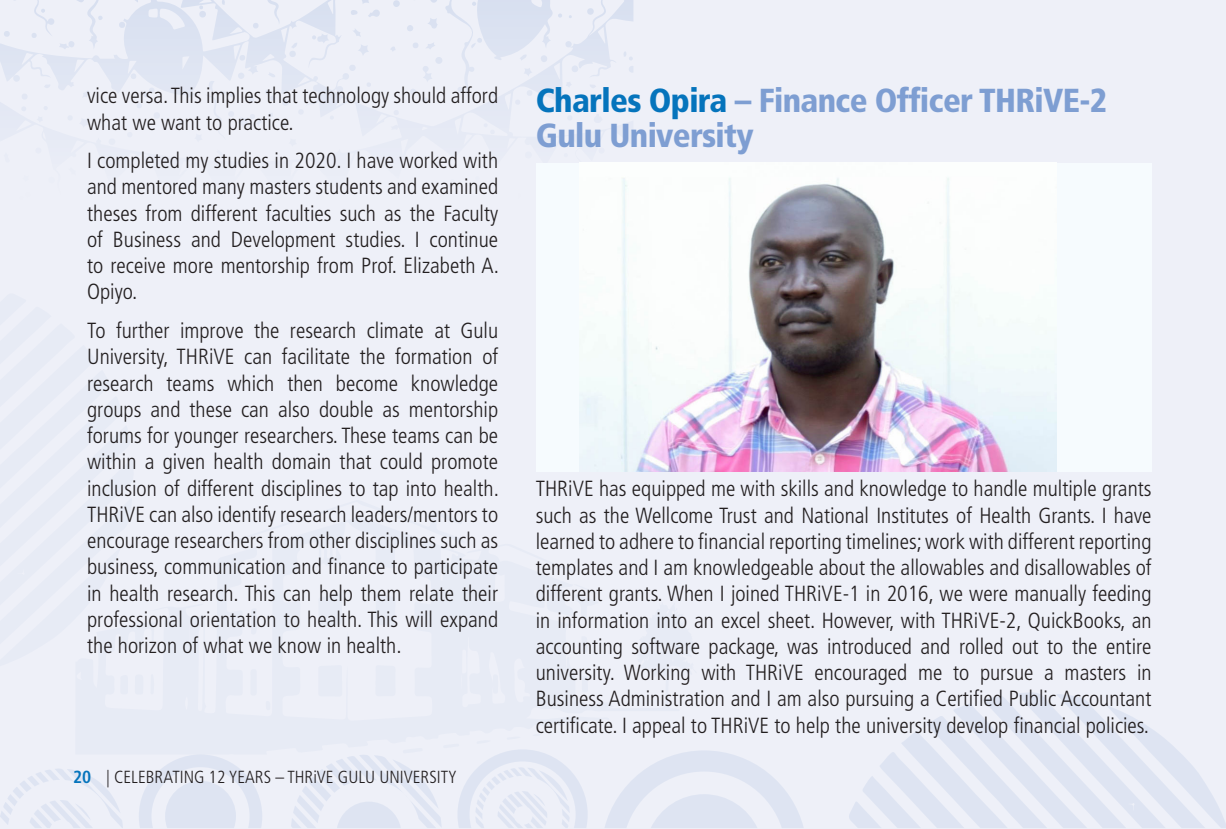
<style>
.page{position:relative;width:1226px;height:829px;background:#fff}
.page>*{position:absolute;margin:0;border:0;box-sizing:border-box;transform-origin:0 0}
.Subheading{font:900 condensed 33.25px/35px "Frutiger LT Std";letter-spacing:-.02em;color:#7e9ed2}
.Body{font:300 condensed 21.88px/26.2px "Frutiger LT Std";color:#231f20;text-align:justify}
.t1{font:300 condensed 17.5px "Frutiger LT Std";color:#231f20}
.s1{font-weight:700;color:#0574bc}
.s2{color:#0574bc}
</style>
<div class="page">
<div style="left:0;top:1px;width:1225px;height:827px;background:#eef0f8"></div>
<svg style="left:0;top:0;width:633px;height:111px"></svg>
<div style="left:525px;top:151px;width:7px;height:7px;background:#e8ecf6;border-radius:50%"></div>
<div style="left:35px;top:147px;width:6px;height:7px;background:#e8ebf6;border-radius:50%"></div>
<svg style="left:422px;top:65px;width:10px;height:17px"></svg>
<svg style="left:427px;top:18px;width:10px;height:11px"></svg>
<svg style="left:357px;top:44px;width:12px;height:12px"></svg>
<div style="left:435px;top:57px;width:7px;height:7px;background:#dee4f2;border-radius:50%"></div>
<svg style="left:430px;top:0;width:7px;height:3px"></svg>
<div style="left:393px;top:0;width:7px;height:7px;background:#d8e0f0;border-radius:50%"></div>
<div style="left:587px;top:8px;width:6px;height:7px;background:#d9e0f0;border-radius:50%"></div>
<svg style="left:425px;top:42px;width:10px;height:8px"></svg>
<div style="left:289px;top:51px;width:7px;height:6px;background:#dde4f2;border-radius:50%"></div>
<div style="left:349px;top:65px;width:7px;height:6px;background:#dfe5f3;border-radius:50%"></div>
<svg style="left:407px;top:25px;width:6px;height:6px"></svg>
<svg style="left:352px;top:28px;width:9px;height:9px"></svg>
<svg style="left:410px;top:89px;width:6px;height:6px"></svg>
<svg style="left:412px;top:42px;width:6px;height:6px"></svg>
<svg style="left:351px;top:0;width:29px;height:17px"></svg>
<svg style="left:422px;top:97px;width:6px;height:6px"></svg>
<svg style="left:291px;top:42px;width:6px;height:8px"></svg>
<svg style="left:390px;top:46px;width:6px;height:6px"></svg>
<svg style="left:366px;top:82px;width:5px;height:5px"></svg>
<svg style="left:312px;top:33px;width:17px;height:11px"></svg>
<div style="left:282px;top:99px;width:7px;height:7px;background:#e3e7f4;border-radius:50%"></div>
<div style="left:108px;top:138px;width:7px;height:7px;background:#e7ebf5;border-radius:50%"></div>
<div style="left:153px;top:112px;width:7px;height:7px;background:#e4e8f4;border-radius:50%"></div>
<svg style="left:82px;top:90px;width:9px;height:8px"></svg>
<div style="left:22px;top:93px;width:6px;height:7px;background:#e2e7f4;border-radius:50%"></div>
<svg style="left:239px;top:55px;width:6px;height:6px"></svg>
<svg style="left:131px;top:73px;width:5px;height:6px"></svg>
<svg style="left:298px;top:109px;width:6px;height:2px"></svg>
<svg style="left:136px;top:103px;width:6px;height:5px"></svg>
<svg style="left:143px;top:88px;width:11px;height:9px"></svg>
<svg style="left:21px;top:106px;width:5px;height:5px"></svg>
<svg style="left:43px;top:84px;width:7px;height:5px"></svg>
<svg style="left:194px;top:72px;width:81px;height:39px"></svg>
<svg style="left:44px;top:106px;width:4px;height:4px"></svg>
<svg style="left:134px;top:0;width:4px;height:3px"></svg>
<div style="left:199px;top:11px;width:7px;height:7px;background:#d9e0f0;border-radius:50%"></div>
<svg style="left:119px;top:22px;width:6px;height:6px"></svg>
<svg style="left:4px;top:31px;width:6px;height:6px"></svg>
<svg style="left:31px;top:0;width:72px;height:50px"></svg>
<svg style="left:199px;top:5px;width:4px;height:4px"></svg>
<svg style="left:267px;top:0;width:13px;height:25px"></svg>
<svg style="left:253px;top:23px;width:5px;height:6px"></svg>
<svg style="left:222px;top:0;width:3px;height:5px"></svg>
<div style="left:540px;top:124px;width:7px;height:8px;background:#e6eaf5;border-radius:50%"></div>
<div style="left:571px;top:65px;width:7px;height:7px;background:#dfe5f3;border-radius:50%"></div>
<svg style="left:613px;top:106px;width:5px;height:5px"></svg>
<svg style="left:444px;top:0;width:128px;height:105px"></svg>
<svg style="left:589px;top:83px;width:7px;height:7px"></svg>
<svg style="left:592px;top:106px;width:11px;height:5px"></svg>
<svg style="left:623px;top:51px;width:10px;height:22px"></svg>
<svg style="left:849px;top:692px;width:376px;height:136px"></svg>
<svg style="left:605px;top:751px;width:198px;height:77px"></svg>
<svg style="left:139px;top:754px;width:123px;height:74px"></svg>
<svg style="left:0;top:769px;width:123px;height:59px"></svg>
<svg style="left:291px;top:750px;width:296px;height:78px"></svg>
<div style="left:536px;top:162px;width:615px;height:309px;background:#f6fbfe"></div>
<img style="left:583px;top:183px;width:473px;height:288px">
<p class="Body" style="left:87px;top:83px;width:412px">vice versa. This implies that technology should afford what we want to practice.</p>
<p class="Body" style="left:87px;top:148px;width:413px">I completed my studies in 2020. I have worked with and mentored many masters students and examined theses from different faculties such as the Faculty of Business and Development studies. I continue to receive more mentorship from Prof. Elizabeth A.<br>Opiyo.</p>
<p class="Body" style="left:87px;top:317px;width:413px">To further improve the research climate at Gulu University, THRiVE can facilitate the formation of research teams which then become knowledge groups and these can also double as mentorship forums for younger researchers. These teams can be within a given health domain that could promote inclusion of different disciplines to tap into health.<br>THRiVE can also identify research leaders/mentors to encourage researchers from other disciplines such as business, communication and finance to participate in health research. This can help them relate their professional orientation to health. This will expand the horizon of what we know in health.</p>
<p class="t1" style="left:73px;top:766px;width:385px"><span class="s1">20</span> | CELEBRATING 12 YEARS – THRiVE GULU UNIVERSITY</p>
<p class="Subheading" style="left:536px;top:83px;width:572px"><span class="s2">Charles Opira</span> – Finance Officer THRiVE-2<br>Gulu University</p>
<p class="Body" style="left:536px;top:476px;width:617px">THRiVE has equipped me with skills and knowledge to handle multiple grants such as the Wellcome Trust and National Institutes of Health Grants. I have learned to adhere to financial reporting timelines; work with different reporting templates and I am knowledgeable about the allowables and disallowables of different grants. When I joined THRiVE-1 in 2016, we were manually feeding in information into an excel sheet. However, with THRiVE-2, QuickBooks, an accounting software package, was introduced and rolled out to the entire university. Working with THRiVE encouraged me to pursue a masters in Business Administration and I am also pursuing a Certified Public Accountant certificate. I appeal to THRiVE to help the university develop financial policies.</p>
</div>
